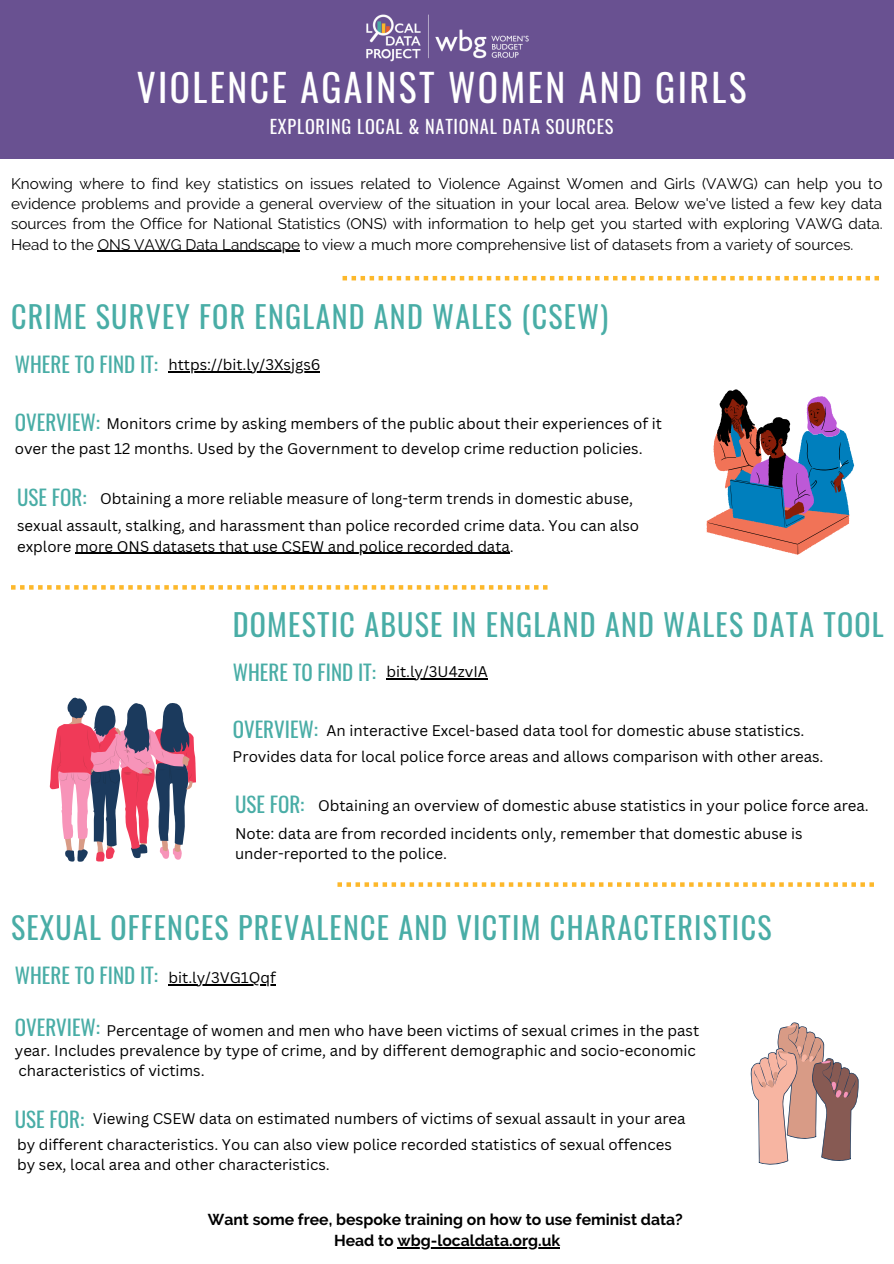
<style>
.page{position:relative;width:894px;height:1264px;background:#fff}
.page>*{position:absolute;margin:0;border:0;box-sizing:border-box;transform-origin:0 0}
.t1{font:37.65px "Oswald";letter-spacing:.065em;color:#fff}
.t2{font:30px "Oswald";letter-spacing:.04em;color:#49ada6}
.t3{font:21px "Oswald";color:#49ada6}
.t4{font:18.3px "Oswald";letter-spacing:.04em;color:#fff}
.t5{font:700 15.75px/21.5px "Raleway";color:#000;text-align:center}
.t6{font:15.3px/20.2px "Raleway";color:#000;text-align:justify}
.t7{font:15px/20.2px "Canva Sans";color:#000}
.s1{font-family:"Oswald";font-size:21px;color:#49ada6}
.s2{font-family:"Canva Sans";font-size:15px;color:#000}
</style>
<div class="page">
<div style="left:0;top:0;width:893px;height:159px;background:#695191"></div>
<img style="left:366px;top:14px;width:163px;height:48px">
<hr style="left:397px;top:1247px;width:163px;height:1px;background:#000">
<svg style="left:706px;top:389px;width:147px;height:166px"></svg>
<svg style="left:342px;top:276px;width:536px;height:4px"></svg>
<svg style="left:11px;top:585px;width:536px;height:4px"></svg>
<svg style="left:337px;top:882px;width:536px;height:4px"></svg>
<svg style="left:750px;top:1022px;width:108px;height:143px"></svg>
<svg style="left:50px;top:697px;width:146px;height:164px"></svg>
<hr style="left:98px;top:251px;width:202px;height:1px;background:#000">
<hr style="left:168px;top:371px;width:152px;height:1px;background:#000">
<hr style="left:75px;top:553px;width:434px;height:1px;background:#000">
<hr style="left:386px;top:678px;width:102px;height:1px;background:#000">
<hr style="left:168px;top:984px;width:108px;height:1px;background:#000">
<h1 class="t1" style="left:137px;top:58px;width:611px">VIOLENCE AGAINST WOMEN AND GIRLS</h1>
<p class="t4" style="left:270px;top:112px;width:345px">EXPLORING LOCAL &amp; NATIONAL DATA SOURCES</p>
<p class="t6" style="left:11px;top:173px;width:872px">Knowing where to find key statistics on issues related to Violence Against Women and Girls (VAWG) can help you to evidence problems and provide a general overview of the situation in your local area. Below we've listed a few key data sources from the Office for National Statistics (ONS) with information to help get you started with exploring VAWG data.<br>Head to the ONS VAWG Data Landscape to view a much more comprehensive list of datasets from a variety of sources.</p>
<h2 class="t2" style="left:11px;top:293px;width:598px">CRIME SURVEY FOR ENGLAND AND WALES (CSEW)</h2>
<p class="t7" style="left:15px;top:354px;width:307px"><span class="s1">WHERE TO FIND IT:</span> https://bit.ly/3Xsjgs6</p>
<p class="t7" style="left:15px;top:413px;width:648px"><span class="s1">OVERVIEW:</span> Monitors crime by asking members of the public about their experiences of it</p>
<p class="t7" style="left:15px;top:438px;width:629px">over the past 12 months. Used by the Government to develop crime reduction policies.</p>
<p class="t7" style="left:17px;top:488px;width:617px"><span class="s1">USE FOR:</span> Obtaining a more reliable measure of long-term trends in domestic abuse,</p>
<p class="t7" style="left:17px;top:515px;width:623px">sexual assault, stalking, and harassment than police recorded crime data. You can also explore more ONS datasets that use CSEW and police recorded data.</p>
<h2 class="t2" style="left:233px;top:601px;width:652px">DOMESTIC ABUSE IN ENGLAND AND WALES DATA TOOL</h2>
<h3 class="t3" style="left:233px;top:655px;width:256px">WHERE TO FIND IT: <sup>bit.ly/3U4zvIA</sup></h3>
<p class="t7" style="left:233px;top:720px;width:573px"><span class="s1">OVERVIEW:</span> An interactive Excel-based data tool for domestic abuse statistics.</p>
<p class="t7" style="left:232px;top:746px;width:592px">Provides data for local police force areas and allows comparison with other areas.</p>
<p class="t7" style="left:235px;top:795px;width:635px"><span class="s1">USE FOR:</span> Obtaining an overview of domestic abuse statistics in your police force area.</p>
<p class="t7" style="left:235px;top:822px;width:569px">Note: data are from recorded incidents only, remember that domestic abuse is under-reported to the police.</p>
<h2 class="t2" style="left:11px;top:903px;width:761px">SEXUAL OFFENCES PREVALENCE AND VICTIM CHARACTERISTICS</h2>
<h3 class="t3" style="left:15px;top:958px;width:262px">WHERE TO FIND IT: <span class="s2">bit.ly/3VG1Qqf</span></h3>
<p class="t7" style="left:15px;top:1020px;width:685px"><span class="s1">OVERVIEW:</span> Percentage of women and men who have been victims of sexual crimes in the past</p>
<p class="t7" style="left:15px;top:1039px;width:682px">year. Includes prevalence by type of crime, and by different demographic and socio-economic characteristics of victims.</p>
<p class="t7" style="left:15px;top:1108px;width:672px"><span class="s1">USE FOR:</span> Viewing CSEW data on estimated numbers of victims of sexual assault in your area</p>
<p class="t7" style="left:17px;top:1133px;width:656px">by different characteristics. You can also view police recorded statistics of sexual offences by sex, local area and other characteristics.</p>
<p class="t5" style="left:208px;top:1208px;width:476px">Want some free, bespoke training on how to use feminist data?<br>Head to wbg-localdata.org.uk</p>
</div>
